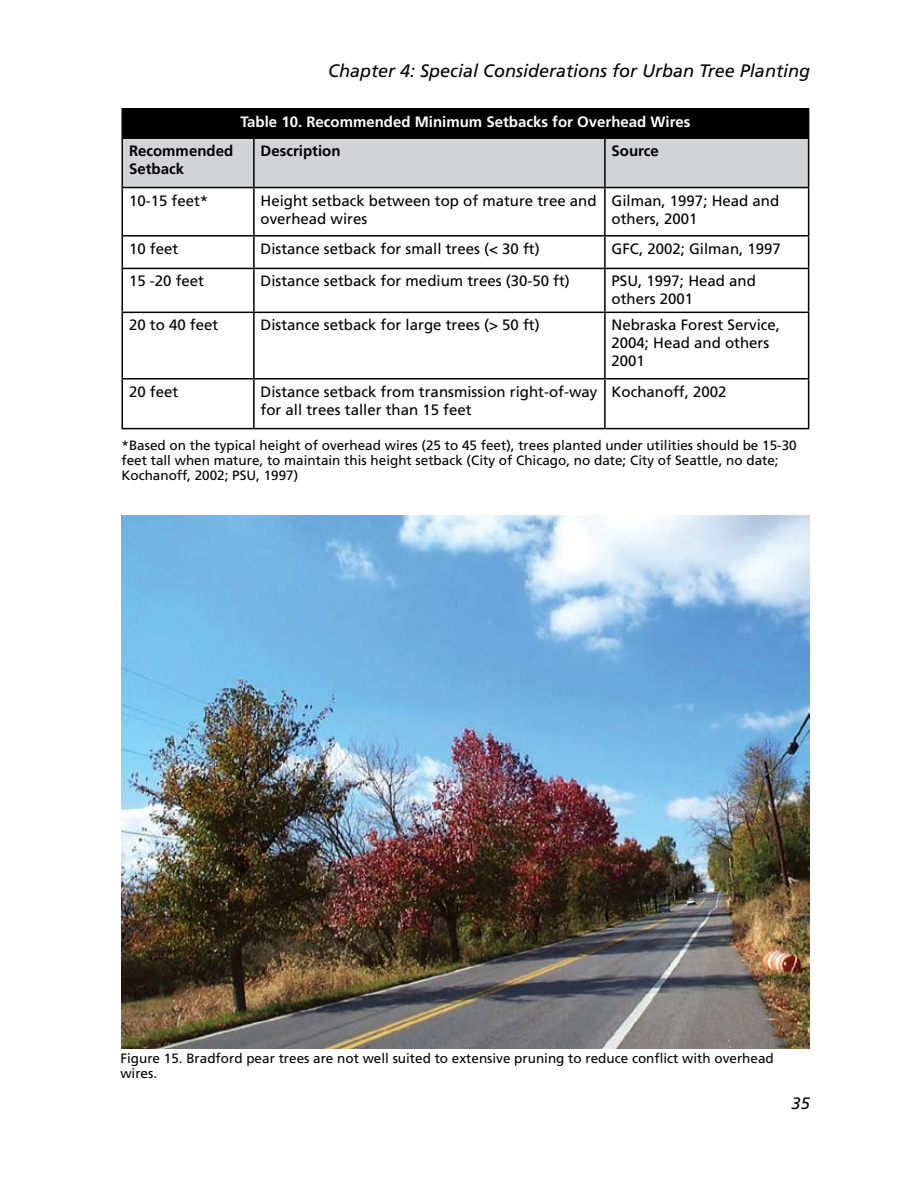
<style>
.page{position:relative;width:918px;height:1188px;background:#fff}
.page>*{position:absolute;margin:0;border:0;box-sizing:border-box;transform-origin:0 0}
.t1{font:italic 18px "Frutiger LT Std";color:#000}
.t2{font:italic 16.5px "Frutiger LT Std";color:#000}
.t3{font:15px/18px "Frutiger LT Std";color:#000}
.t4{font:700 15px "Frutiger LT Std";color:#fff}
.t5{font:700 15px/18px "Frutiger LT Std";color:#000}
.t6{font:13.5px/15px "Frutiger LT Std";color:#000}
</style>
<div class="page">
<hr style="left:122px;top:108px;width:132px;height:2px;background:#000">
<hr style="left:254px;top:108px;width:351px;height:2px;background:#000">
<hr style="left:605px;top:108px;width:204px;height:2px;background:#000">
<svg style="left:122px;top:110px;width:687px;height:77px;background:#848686"></svg>
<hr style="left:122px;top:137px;width:132px;height:2px;background:#000">
<hr style="left:122px;top:139px;width:1px;height:48px;background:#000">
<hr style="left:254px;top:137px;width:351px;height:2px;background:#000">
<hr style="left:253px;top:139px;width:2px;height:48px;background:#000">
<hr style="left:605px;top:137px;width:204px;height:2px;background:#000">
<hr style="left:604px;top:139px;width:2px;height:48px;background:#000">
<hr style="left:808px;top:139px;width:1px;height:48px;background:#000">
<hr style="left:122px;top:187px;width:132px;height:1px;background:#000">
<hr style="left:122px;top:188px;width:1px;height:47px;background:#000">
<hr style="left:254px;top:187px;width:351px;height:1px;background:#000">
<hr style="left:253px;top:188px;width:2px;height:47px;background:#000">
<hr style="left:605px;top:187px;width:204px;height:1px;background:#000">
<hr style="left:604px;top:188px;width:2px;height:47px;background:#000">
<hr style="left:808px;top:188px;width:1px;height:47px;background:#000">
<hr style="left:122px;top:235px;width:132px;height:2px;background:#000">
<hr style="left:122px;top:237px;width:1px;height:31px;background:#000">
<hr style="left:254px;top:235px;width:351px;height:2px;background:#000">
<hr style="left:253px;top:237px;width:2px;height:31px;background:#000">
<hr style="left:605px;top:235px;width:204px;height:2px;background:#000">
<hr style="left:604px;top:237px;width:2px;height:31px;background:#000">
<hr style="left:808px;top:237px;width:1px;height:31px;background:#000">
<hr style="left:122px;top:268px;width:132px;height:1px;background:#000">
<hr style="left:122px;top:269px;width:1px;height:43px;background:#000">
<hr style="left:254px;top:268px;width:351px;height:1px;background:#000">
<hr style="left:253px;top:269px;width:2px;height:43px;background:#000">
<hr style="left:605px;top:268px;width:204px;height:1px;background:#000">
<hr style="left:604px;top:269px;width:2px;height:43px;background:#000">
<hr style="left:808px;top:269px;width:1px;height:43px;background:#000">
<hr style="left:122px;top:312px;width:132px;height:1px;background:#000">
<hr style="left:122px;top:313px;width:1px;height:65px;background:#000">
<hr style="left:254px;top:312px;width:351px;height:1px;background:#000">
<hr style="left:253px;top:313px;width:2px;height:65px;background:#000">
<hr style="left:605px;top:312px;width:204px;height:1px;background:#000">
<hr style="left:604px;top:313px;width:2px;height:65px;background:#000">
<hr style="left:808px;top:313px;width:1px;height:65px;background:#000">
<hr style="left:122px;top:378px;width:132px;height:2px;background:#000">
<hr style="left:122px;top:380px;width:1px;height:48px;background:#000">
<hr style="left:254px;top:378px;width:351px;height:2px;background:#000">
<hr style="left:253px;top:380px;width:2px;height:48px;background:#000">
<hr style="left:605px;top:378px;width:204px;height:2px;background:#000">
<hr style="left:604px;top:380px;width:2px;height:48px;background:#000">
<hr style="left:808px;top:380px;width:1px;height:48px;background:#000">
<hr style="left:122px;top:428px;width:132px;height:1px;background:#000">
<hr style="left:254px;top:428px;width:351px;height:1px;background:#000">
<hr style="left:605px;top:428px;width:204px;height:1px;background:#000">
<img style="left:122px;top:515px;width:688px;height:534px">
<p class="t1" style="left:328px;top:60px;width:483px">Chapter 4: Special Considerations for Urban Tree Planting</p>
<p class="t4" style="left:241px;top:113px;width:451px">Table 10. Recommended M inimum Setbacks for Overhead Wires</p>
<p class="t5" style="left:129px;top:142px;width:106px">Recommended<br>Setback</p>
<p class="t5" style="left:261px;top:142px;width:81px">Description</p>
<p class="t5" style="left:612px;top:142px;width:49px">Source</p>
<p class="t3" style="left:129px;top:191px;width:81px">10-15 feet*</p>
<p class="t3" style="left:261px;top:191px;width:337px">Height setback between top of mature tree and overhead wires</p>
<p class="t3" style="left:612px;top:191px;width:169px">Gilman, 1997; Head and others, 2001</p>
<p class="t3" style="left:129px;top:240px;width:51px">10 feet</p>
<p class="t3" style="left:261px;top:240px;width:281px">Distance setback for small trees (&lt; 30 ft)</p>
<p class="t3" style="left:612px;top:240px;width:171px">GFC, 2002; Gilman, 1997</p>
<p class="t3" style="left:129px;top:272px;width:77px">15 -20 feet</p>
<p class="t3" style="left:261px;top:272px;width:311px">Distance setback for medium trees (30-50 ft)</p>
<p class="t3" style="left:612px;top:272px;width:146px">PSU, 1997; Head and others 2001</p>
<p class="t3" style="left:129px;top:316px;width:91px">20 to 40 feet</p>
<p class="t3" style="left:261px;top:316px;width:281px">Distance setback for large trees (&gt; 50 ft)</p>
<p class="t3" style="left:612px;top:316px;width:170px">Nebraska Forest Service,<br>2004; Head and others<br>2001</p>
<p class="t3" style="left:129px;top:383px;width:51px">20 feet</p>
<p class="t3" style="left:261px;top:383px;width:338px">Distance setback from transmission right-of-way for all trees taller than 15 feet</p>
<p class="t3" style="left:612px;top:383px;width:116px">Kochanoff, 2002</p>
<p class="t6" style="left:122px;top:438px;width:677px">*Based on the typical height of overhead wires (25 to 45 feet), trees planted under utilities should be 15-30 feet tall when mature, to maintain this height setback (City of Chicago, no date; City of Seattle, no date;<br>Kochanoff, 2002; PSU, 1997)</p>
<p class="t6" style="left:120px;top:1051px;width:655px">Figure 15. Bradford pear trees are not well suited to extensive pruning to reduce conflict with overhead wires.</p>
<p class="t2" style="left:792px;top:1094px;width:19px">35</p>
</div>
